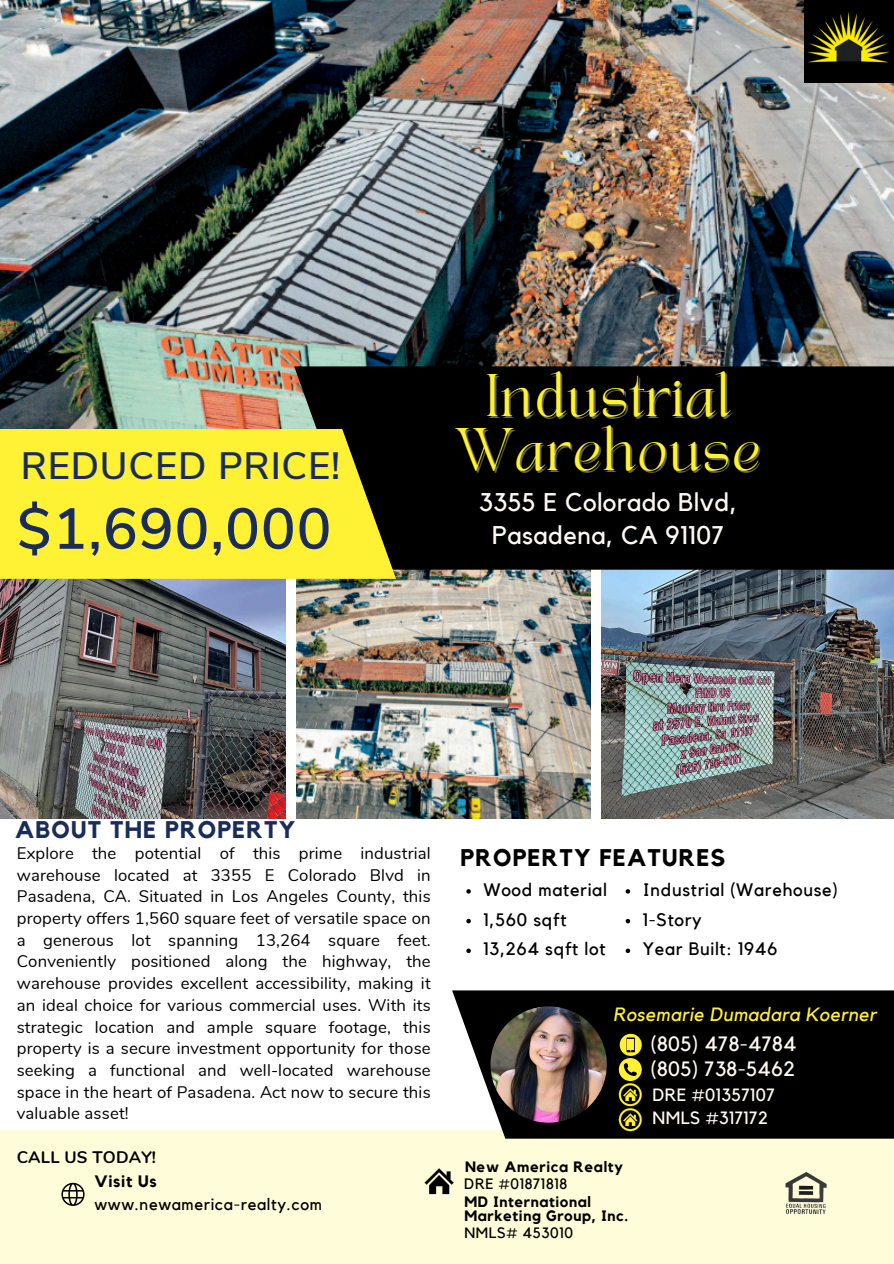
<style>
.page{position:relative;width:894px;height:1264px;background:#fff}
.page>*{position:absolute;margin:0;border:0;box-sizing:border-box;transform-origin:0 0}
.t1{font:600 57.6px "Nunito Sans";letter-spacing:.02em;color:#1a2c5a}
.t2{font:42px "TANAEGEAN";letter-spacing:.03em;color:#fff134}
.t3{font:600 38.1px "Nunito Sans";letter-spacing:.02em;color:#1a2c5a}
.t4{font:25.5px "Kollektif";letter-spacing:.02em;color:#fdf8f1}
.t5{font:700 24px "Kollektif";letter-spacing:.05em;color:#1a2c5a}
.t6{font:700 24px "Kollektif";letter-spacing:.05em;color:#000}
.t7{font:20.7px "Kollektif";letter-spacing:.02em;color:#fdf8f1}
.t8{font:italic 19.2px "Kollektif";letter-spacing:.02em;color:#fff134}
.t9{font:18px "Kollektif";letter-spacing:.04em;color:#000}
.t10{font:17.7px "Kollektif";letter-spacing:.02em;color:#fdf8f1}
.t11{font:16.65px/21.8px "Nunito";letter-spacing:.01em;color:#000;text-align:justify}
.t12{font:700 16.65px "Nunito";letter-spacing:.01em;color:#000}
.t13{font:16.5px "Kollektif";letter-spacing:.04em;color:#000}
.t14{font:700 16.5px "Kollektif";letter-spacing:.04em;color:#000}
.t15{font:700 15px "Kollektif";letter-spacing:.04em;color:#000}
.t16{font:15px "Kollektif";letter-spacing:.04em;color:#000}
</style>
<div class="page">
<img style="left:0;top:579px;width:285px;height:239px">
<img style="left:296px;top:569px;width:294px;height:249px">
<img style="left:601px;top:569px;width:292px;height:249px">
<img style="left:0;top:0;width:893px;height:429px">
<div style="left:294px;top:366px;width:599px;height:203px;background:#000"></div>
<div style="left:0;top:1129px;width:893px;height:134px;background:#fffcd9"></div>
<svg style="left:0;top:429px;width:396px;height:150px;background:#ede030"></svg>
<svg style="left:424px;top:1168px;width:29px;height:26px"></svg>
<div style="left:804px;top:0;width:89px;height:83px;background:#000"></div>
<img style="left:808px;top:12px;width:81px;height:51px">
<svg style="left:452px;top:990px;width:441px;height:148px;background:#141414"></svg>
<img style="left:490px;top:1006px;width:116px;height:116px;border-radius:50%">
<svg style="left:618px;top:1033px;width:23px;height:98px;background:#7f7819"></svg>
<img style="left:785px;top:1172px;width:42px;height:42px">
<svg style="left:61px;top:1182px;width:24px;height:23px"></svg>
<svg style="left:466px;top:889px;width:4px;height:4px"></svg>
<svg style="left:625px;top:889px;width:5px;height:4px"></svg>
<svg style="left:466px;top:918px;width:4px;height:5px"></svg>
<svg style="left:625px;top:918px;width:5px;height:5px"></svg>
<svg style="left:466px;top:948px;width:4px;height:5px"></svg>
<svg style="left:625px;top:948px;width:5px;height:5px"></svg>
<p class="t3" style="left:21px;top:440px;width:321px">REDUCED PRICE!</p>
<h6 class="t1" style="left:17px;top:490px;width:316px">$1,690,000</h6>
<p class="t2" style="left:485px;top:371px;width:246px">Industrial</p>
<h6 class="t2" style="left:455px;top:425px;width:307px">Warehouse</h6>
<p class="t4" style="left:479px;top:490px;width:259px">3355 E Colorado Blvd,</p>
<p class="t4" style="left:492px;top:523px;width:234px">Pasadena, CA 91107</p>
<p class="t5" style="left:15px;top:819px;width:282px">ABOUT THE PROPERTY</p>
<p class="t11" style="left:17px;top:842px;width:415px">Explore the potential of this prime industrial warehouse located at 3355 E Colorado Blvd in Pasadena, CA. Situated in Los Angeles County, this property offers 1,560 square feet of versatile space on a generous lot spanning 13,264 square feet.<br>Conveniently positioned along the highway, the warehouse provides excellent accessibility, making it an ideal choice for various commercial uses. With its strategic location and ample square footage, this property is a secure investment opportunity for those seeking a functional and well-located warehouse space in the heart of Pasadena. Act now to secure this valuable asset!</p>
<p class="t12" style="left:17px;top:1145px;width:141px">CALL US TODAY!</p>
<p class="t14" style="left:94px;top:1173px;width:64px">Visit Us</p>
<p class="t6" style="left:460px;top:846px;width:266px">PROPERTY FEATURES</p>
<h6 class="t9" style="left:642px;top:881px;width:197px">Industrial (Warehouse)</h6>
<p class="t9" style="left:483px;top:911px;width:85px">1,560 sqft</p>
<p class="t9" style="left:642px;top:911px;width:61px">1-Story</p>
<p class="t9" style="left:483px;top:940px;width:123px">13,264 sqft lot</p>
<p class="t9" style="left:642px;top:940px;width:136px">Year Built: 1946</p>
<p class="t9" style="left:483px;top:881px;width:125px">Wood material</p>
<p class="t8" style="left:613px;top:1005px;width:265px">Rosemarie Dumadara Koerner</p>
<h4 class="t7" style="left:650px;top:1059px;width:145px">(805) 738-5462</h4>
<p class="t7" style="left:650px;top:1034px;width:147px">(805) 478-4784</p>
<h4 class="t10" style="left:652px;top:1086px;width:124px">DRE #01357107</h4>
<p class="t10" style="left:652px;top:1110px;width:117px">NMLS #317172</p>
<p class="t15" style="left:465px;top:1159px;width:159px">New America Realty</p>
<p class="t16" style="left:464px;top:1177px;width:104px">DRE #01871818</p>
<p class="t13" style="left:94px;top:1196px;width:229px">www.newamerica-realty.com</p>
<h5 class="t15" style="left:464px;top:1194px;width:128px">MD International</h5>
<h1 class="t15" style="left:464px;top:1209px;width:165px">Marketing Group, Inc.</h1>
<h3 class="t16" style="left:464px;top:1226px;width:110px">NMLS# 453010</h3>
</div>
